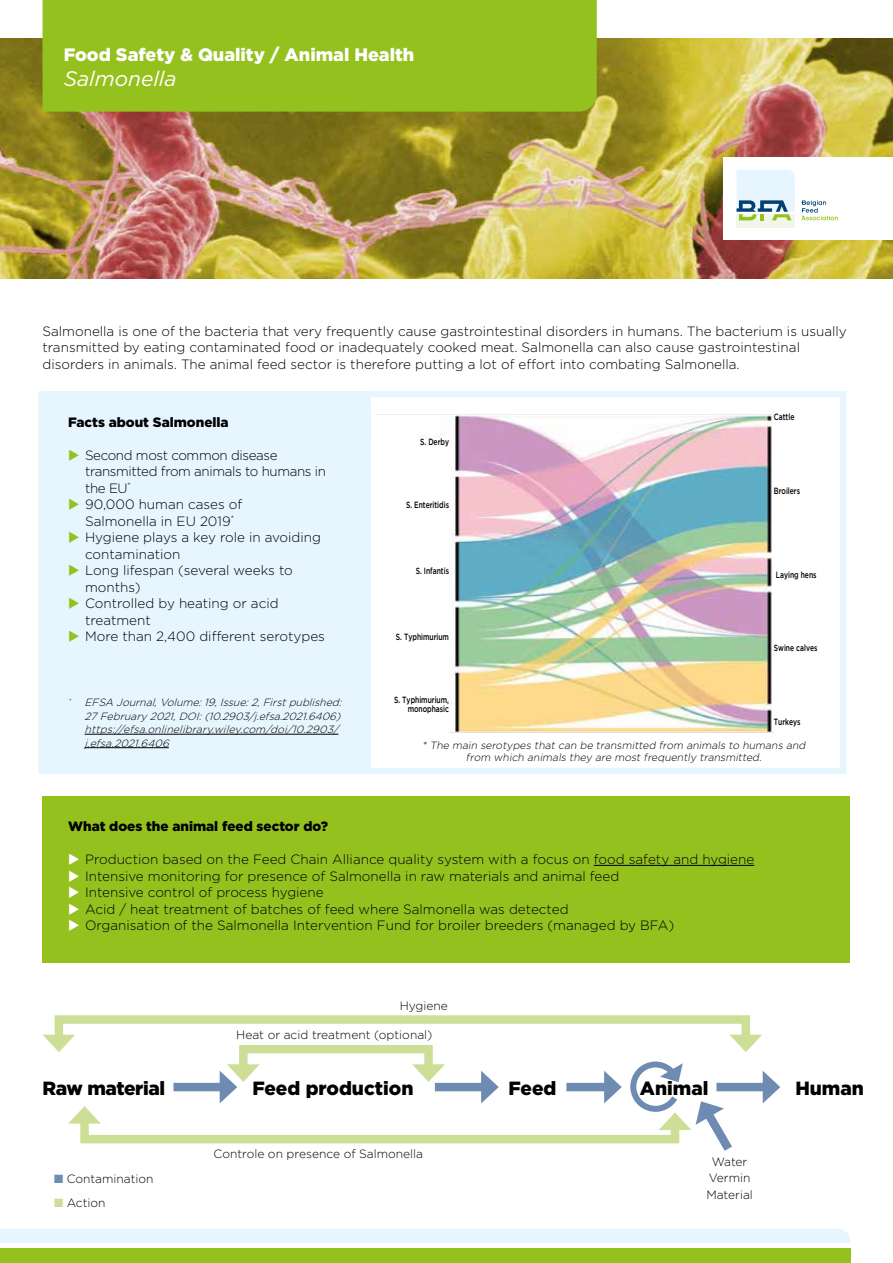
<style>
.page{position:relative;width:893px;height:1263px;background:#fff}
.page>*{position:absolute;margin:0;border:0;box-sizing:border-box;transform-origin:0 0}
.t1{font:italic 21px "Gotham";color:#fff}
.t2{font:900 19.05px "Gotham";color:#000}
.t3{font:900 19.05px "Gotham";letter-spacing:-.02em;color:#000}
.t4{font:900 18px "Gotham";color:#fff}
.t5{font:300 13.5px/16.5px "Gotham";color:#000}
.t6{font:300 13.5px/16.5px "Gotham";letter-spacing:-.025em;color:#000}
.t7{font:900 13.5px "Gotham";color:#000}
.t8{font:300 12px/16.5px "Gotham";color:#000;text-align:center}
.t9{font:italic 300 10.5px/13.5px "Gotham";color:#000}
.t10{font:500 9px/9px "Gotham";color:#000;text-align:right;scale:.75 1}
.s1{color:#95c11f}
.s2{color:#fff}
.s3{color:#6e8bb1}
.s4{color:#cddf96}
</style>
<div class="page">
<div style="left:43px;top:391px;width:328px;height:383px;background:#e6f5fe"></div>
<img style="left:0;top:39px;width:893px;height:240px">
<div style="left:0;top:1229px;width:850px;height:14px;background:#e6f5fe"></div>
<div style="left:0;top:1248px;width:850px;height:15px;background:#95c11f"></div>
<div style="left:43px;top:0;width:554px;height:112px;background:#95c11f"></div>
<div style="left:724px;top:157px;width:169px;height:83px;background:#fff"></div>
<div style="left:736px;top:214px;width:59px;height:14px;background:#f0f6e9"></div>
<svg style="left:801px;top:200px;width:37px;height:20px"></svg>
<svg style="left:736px;top:170px;width:59px;height:50px;background:#c8dddf"></svg>
<div style="left:43px;top:796px;width:807px;height:167px;background:#95c11f"></div>
<hr style="left:594px;top:865px;width:160px;height:1px;background:#000">
<img style="left:376px;top:414px;width:398px;height:319px">
<div style="left:716px;top:1083px;width:54px;height:8px;background:#6e8bb1"></div>
<svg style="left:763px;top:1071px;width:17px;height:32px"></svg>
<div style="left:55px;top:1015px;width:695px;height:31px;border:8px solid #cddf96"></div>
<svg style="left:43px;top:1035px;width:32px;height:17px"></svg>
<svg style="left:729px;top:1035px;width:33px;height:17px"></svg>
<div style="left:239px;top:1045px;width:194px;height:30px;border:8px solid #cddf96"></div>
<div style="left:38px;top:391px;width:808px;height:383px;border:6px solid #e6f5fe"></div>
<hr style="left:85px;top:734px;width:253px;height:1px;background:#000">
<hr style="left:85px;top:747px;width:84px;height:1px;background:#000">
<svg style="left:68px;top:1058px;width:672px;height:93px"></svg>
<div style="left:374px;top:438px;width:75px;height:298px;background:#fff"></div>
<h3 class="t4" style="left:64px;top:44px;width:352px">Food Safety &amp; Quality / Animal Health</h3>
<h1 class="t1" style="left:64px;top:67px;width:114px">Salmonella</h1>
<p class="t5" style="left:43px;top:322px;width:806px">Salmonella is one of the bacteria that very frequently cause gastrointestinal disorders in humans. The bacterium is usually transmitted by eating contaminated food or inadequately cooked meat. Salmonella can also cause gastrointestinal disorders in animals. The animal feed sector is therefore putting a lot of effort into combating Salmonella.</p>
<p class="t7" style="left:68px;top:414px;width:162px">Facts about Salmonella</p>
<p class="t6" style="left:85px;top:446px;width:243px;text-indent:-17px"><span class="s1">◆</span> Second most common disease transmitted from animals to humans in the EU<sup>*</sup></p>
<p class="t5" style="left:85px;top:496px;width:159px;text-indent:-17px"><span class="s1">◆</span> 90,000 human cases of<br>Salmonella in EU 2019<sup>*</sup></p>
<p class="t5" style="left:85px;top:529px;width:238px;text-indent:-17px"><span class="s1">◆</span> Hygiene plays a key role in avoiding contamination</p>
<p class="t5" style="left:85px;top:562px;width:209px;text-indent:-17px"><span class="s1">◆</span> Long lifespan (several weeks to months)</p>
<p class="t5" style="left:85px;top:595px;width:195px;text-indent:-17px"><span class="s1">◆</span> Controlled by heating or acid treatment</p>
<p class="t5" style="left:68px;top:628px;width:258px"><span class="s1">◆</span> More than 2,400 different serotypes</p>
<p class="t9" style="left:85px;top:695px;width:262px;text-indent:-16px"><sup>*</sup> EFSA Journal,Volume:19,Issue:2,Firstpublished:<br>27February2021,DOI:(10.2903/j.efsa.2021.6406) https://efsa.onlinelibrary.wiley.com/doi/10.2903/ j.efsa.2021.6406</p>
<p class="t10" style="left:420px;top:437px;width:40px">S. Derby</p>
<p class="t10" style="left:406px;top:500px;width:59px">S. Enteritidis</p>
<p class="t10" style="left:416px;top:566px;width:46px">S. Infantis</p>
<p class="t10" style="left:396px;top:632px;width:72px">S. Typhimurium</p>
<p class="t10" style="left:394px;top:695px;width:75px">S. Typhimurium, monophasic</p>
<p class="t10" style="left:774px;top:412px;width:29px">Cattle</p>
<p class="t10" style="left:774px;top:486px;width:36px">Broilers</p>
<p class="t10" style="left:776px;top:570px;width:56px">Laying hens</p>
<p class="t10" style="left:774px;top:643px;width:60px">Swine calves</p>
<p class="t10" style="left:774px;top:717px;width:37px">Turkeys</p>
<p class="t9" style="left:422px;top:739px;width:387px;line-height:12px;text-align:center">* The main serotypes that can be transmitted from animals to humans and from which animals they are most frequently transmitted.</p>
<p class="t7" style="left:68px;top:818px;width:261px">What does the animal feed sector do?</p>
<p class="t5" style="left:68px;top:851px;width:688px"><span class="s2">◆</span> Production based on the Feed Chain Alliance quality system with a focus on food safety and hygiene</p>
<p class="t5" style="left:68px;top:867px;width:553px"><span class="s2">◆</span> Intensive monitoring for presence of Salmonella in raw materials and animal feed</p>
<p class="t5" style="left:68px;top:884px;width:257px"><span class="s2">◆</span> Intensive control of process hygiene</p>
<p class="t5" style="left:68px;top:900px;width:502px"><span class="s2">◆</span> Acid / heat treatment of batches of feed where Salmonella was detected</p>
<p class="t5" style="left:68px;top:917px;width:608px"><span class="s2">◆</span> Organisation of the Salmonella Intervention Fund for broiler breeders (managed by BFA)</p>
<p class="t8" style="left:400px;top:997px;width:50px">Hygiene</p>
<p class="t8" style="left:236px;top:1026px;width:198px">Heat or acid treatment (optional)</p>
<h2 class="t3" style="left:43px;top:1077px;width:124px">Raw material</h2>
<h2 class="t2" style="left:252px;top:1077px;width:163px">Feed production</h2>
<h2 class="t2" style="left:508px;top:1077px;width:50px">Feed</h2>
<h2 class="t2" style="left:640px;top:1077px;width:70px">Animal</h2>
<h2 class="t2" style="left:795px;top:1077px;width:70px">Human</h2>
<p class="t8" style="left:54px;top:1170px;width:101px"><span class="s3">■</span> Contamination</p>
<p class="t8" style="left:54px;top:1194px;width:53px"><span class="s4">■</span> Action</p>
<p class="t8" style="left:214px;top:1145px;width:211px">Controle on presence of Salmonella</p>
<p class="t8" style="left:706px;top:1153px;width:48px">Water<br>Vermin<br>Material</p>
</div>
